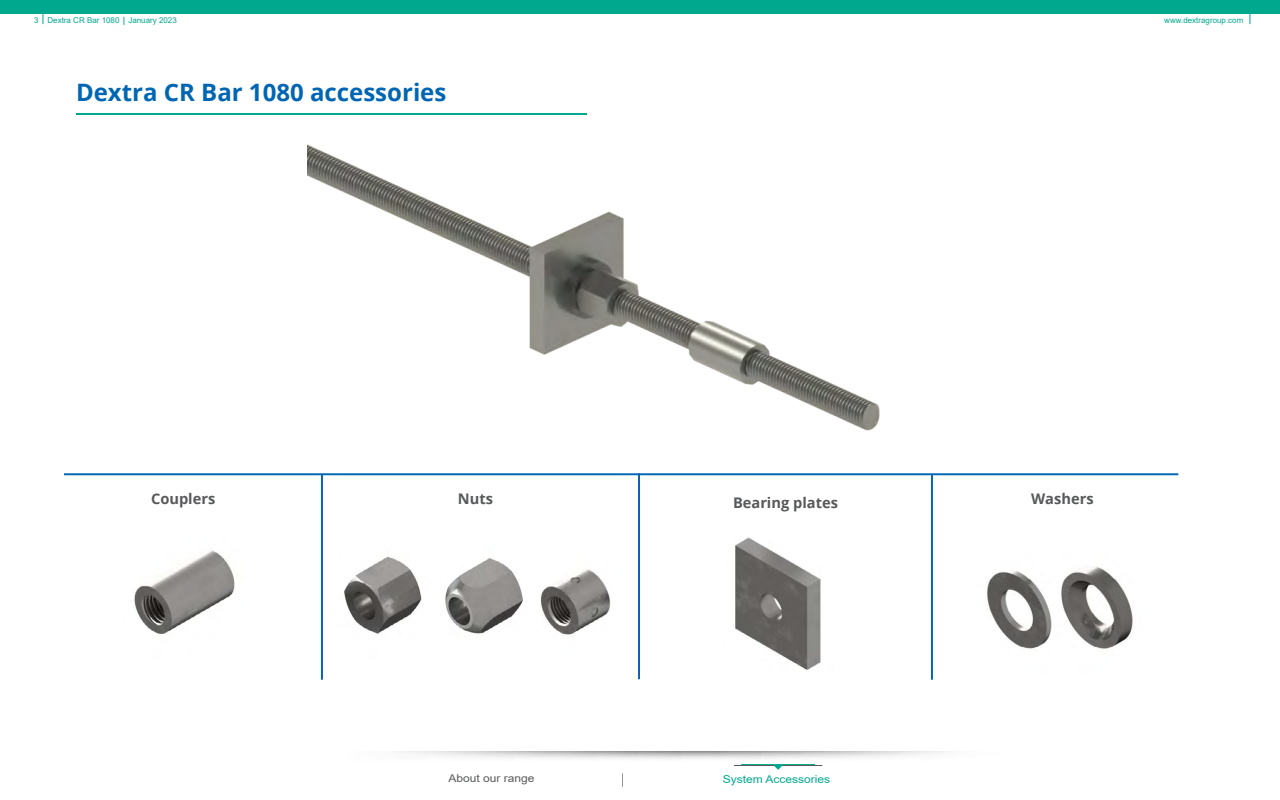
<style>
.page{position:relative;width:1280px;height:800px;background:#fff}
.page>*{position:absolute;margin:0;border:0;box-sizing:border-box;transform-origin:0 0}
.t1{font:700 24px "Open Sans";color:#0066b3}
.t2{font:700 14.6px "Open Sans";color:#58595b}
.t3{font:10.8px "Arial";color:#00a88e;scale:1.11 1}
.t4{font:10.8px "Arial";color:#58595b;scale:1.11 1}
.t5{font:8px "Arial";color:#00a88e}
.s1{font-family:"Open Sans";font-weight:700}
</style>
<div class="page">
<div style="left:0;top:0;width:1280px;height:13px;background:#00a88e"></div>
<img style="left:307px;top:144px;width:573px;height:287px">
<hr style="left:76px;top:113px;width:511px;height:2px;background:#00a88e">
<svg style="left:622px;top:773px;width:1px;height:14px"></svg>
<hr style="left:741px;top:764px;width:74px;height:1px;background:#00a88e">
<hr style="left:734px;top:765px;width:88px;height:1px;background:#58595b">
<svg style="left:773px;top:765px;width:10px;height:5px"></svg>
<hr style="left:64px;top:473px;width:1114px;height:2px;background:#0066b3">
<hr style="left:321px;top:474px;width:2px;height:206px;background:#0066b3">
<hr style="left:931px;top:474px;width:2px;height:206px;background:#0066b3">
<hr style="left:638px;top:473px;width:2px;height:206px;background:#0066b3">
<img style="left:344px;top:556px;width:179px;height:78px">
<img style="left:134px;top:550px;width:101px;height:84px">
<img style="left:735px;top:537px;width:86px;height:133px">
<img style="left:987px;top:566px;width:146px;height:83px">
<img style="left:540px;top:569px;width:71px;height:66px">
<p class="t5" style="left:34px;top:15px;width:144px">3 Dextra CR Bar 1080 <span class="s1">|</span> January 2023</p>
<p class="t5" style="left:1164px;top:15px;width:81px">www.dextragroup.com</p>
<h1 class="t1" style="left:76px;top:76px;width:372px">Dextra CR Bar 1080 accessories</h1>
<h2 class="t2" style="left:151px;top:488px;width:66px">Couplers</h2>
<h2 class="t2" style="left:458px;top:488px;width:37px">Nuts</h2>
<h2 class="t2" style="left:733px;top:492px;width:106px">Bearing plates</h2>
<h2 class="t2" style="left:1031px;top:488px;width:64px">Washers</h2>
<h3 class="t4" style="left:448px;top:771px;width:79px">About our range</h3>
<h3 class="t3" style="left:723px;top:772px;width:98px">System Accessories</h3>
</div>
